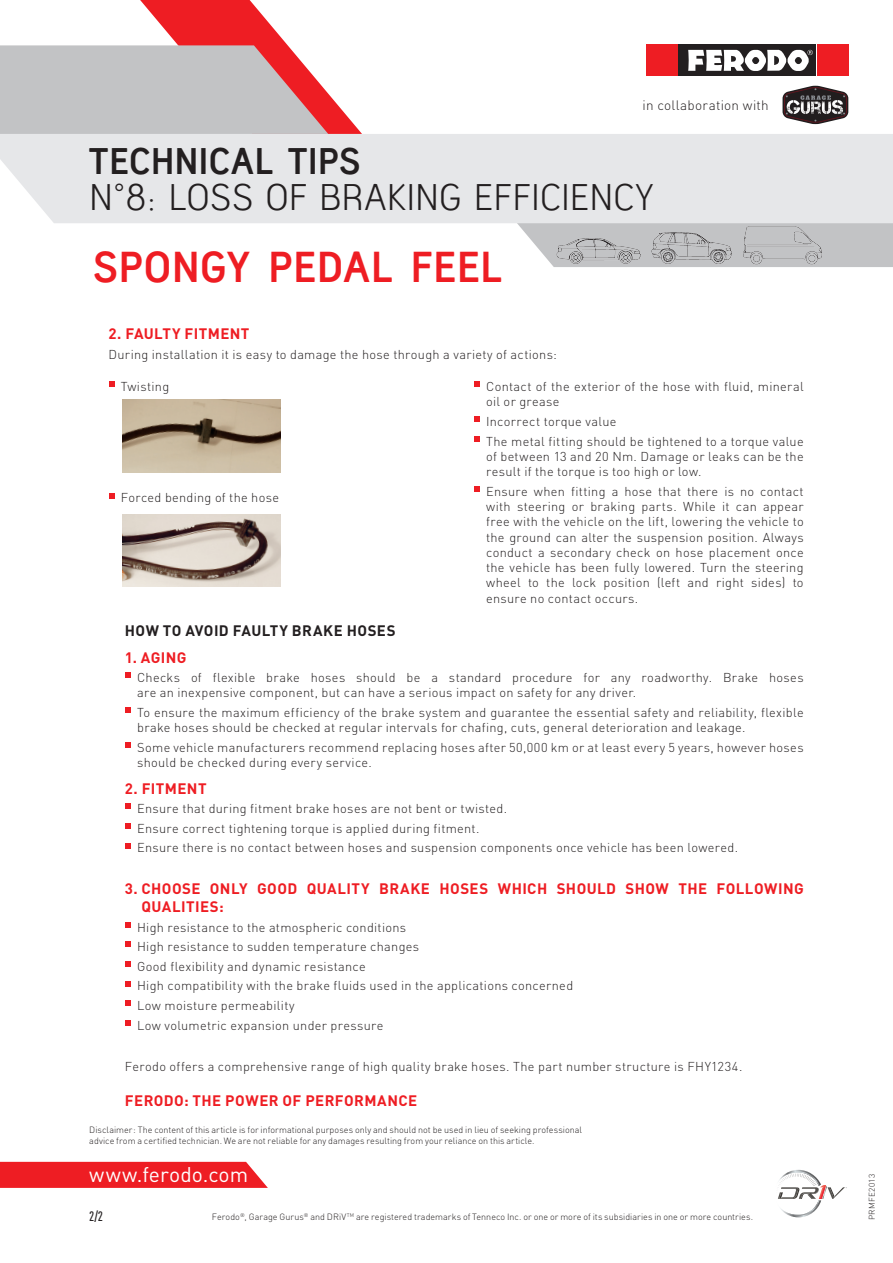
<style>
.page{position:relative;width:893px;height:1263px;background:#fff}
.page>*{position:absolute;margin:0;border:0;box-sizing:border-box;transform-origin:0 0}
.t1{font:700 42px "Antagometrica BT";letter-spacing:.005em;color:#ee1d23}
.t2{font:36px "Antagometrica BT Light";letter-spacing:.005em;color:#231f20}
.t3{font:700 36px "Antagometrica BT";letter-spacing:.01em;color:#231f20}
.Tekst{font:21px "DIN Pro";color:#fff}
.t4{font:700 15px/18px "DIN Pro";letter-spacing:.03em;color:#ee1d23}
.t5{font:700 15px "DIN Pro";letter-spacing:.025em;color:#231f20}
.t6{font:300 13.5px "DIN Pro";letter-spacing:.02em;color:#231f20}
.t7{font:500 condensed 13.5px "DIN Pro";color:#231f20}
.t8{font:300 12.75px/15.3px "DIN Pro";letter-spacing:.025em;color:#231f20}
.t9{font:300 9px/10.8px "DIN Pro";color:#231f20}
.CTL_text{font:300 8.25px "DIN Pro";letter-spacing:.04em;color:#231f20}
</style>
<div class="page">
<div style="left:678px;top:45px;width:138px;height:31px;background:#231f20"></div>
<div style="left:646px;top:45px;width:32px;height:31px;background:#ee1d23"></div>
<div style="left:817px;top:45px;width:31px;height:31px;background:#ee1d23"></div>
<svg style="left:688px;top:50px;width:125px;height:21px"></svg>
<svg style="left:0;top:0;width:362px;height:134px"></svg>
<div style="left:831px;top:223px;width:62px;height:44px;background:#c2c3c5"></div>
<div style="left:0;top:134px;width:893px;height:89px;background:#e6e7e9"></div>
<img style="left:497px;top:208px;width:153px;height:59px">
<img style="left:646px;top:220px;width:32px;height:47px">
<img style="left:678px;top:220px;width:153px;height:47px">
<svg style="left:782px;top:86px;width:66px;height:38px"></svg>
<svg style="left:778px;top:1170px;width:69px;height:47px"></svg>
<svg style="left:109px;top:381px;width:5px;height:6px"></svg>
<svg style="left:109px;top:493px;width:5px;height:6px"></svg>
<svg style="left:474px;top:381px;width:6px;height:6px"></svg>
<svg style="left:474px;top:416px;width:6px;height:6px"></svg>
<svg style="left:474px;top:436px;width:6px;height:6px"></svg>
<svg style="left:474px;top:486px;width:6px;height:6px"></svg>
<img style="left:123px;top:399px;width:157px;height:73px">
<img style="left:123px;top:515px;width:157px;height:72px">
<svg style="left:125px;top:672px;width:6px;height:6px"></svg>
<svg style="left:125px;top:707px;width:6px;height:6px"></svg>
<svg style="left:125px;top:742px;width:6px;height:6px"></svg>
<svg style="left:125px;top:803px;width:6px;height:6px"></svg>
<svg style="left:125px;top:823px;width:6px;height:6px"></svg>
<svg style="left:125px;top:843px;width:6px;height:5px"></svg>
<svg style="left:125px;top:922px;width:6px;height:6px"></svg>
<svg style="left:125px;top:941px;width:6px;height:6px"></svg>
<svg style="left:125px;top:961px;width:6px;height:6px"></svg>
<svg style="left:125px;top:981px;width:6px;height:5px"></svg>
<svg style="left:125px;top:1000px;width:6px;height:6px"></svg>
<svg style="left:125px;top:1020px;width:6px;height:6px"></svg>
<svg style="left:0;top:1162px;width:268px;height:26px;background:#ee272c"></svg>
<p class="t6" style="left:643px;top:96px;width:128px">in collaboration with</p>
<h2 class="t3" style="left:89px;top:139px;width:273px">TECHNICAL TIPS</h2>
<h2 class="t2" style="left:89px;top:175px;width:566px">N°8: LOSS OF BRAKING EFFICIENCY</h2>
<h1 class="t1" style="left:94px;top:242px;width:409px">SPONGY PEDAL FEEL</h1>
<p class="t4" style="left:109px;top:324px;width:142px">2. FAULTY FITMENT</p>
<p class="t8" style="left:109px;top:346px;width:450px">During installation it is easy to damage the hose through a variety of actions:</p>
<p class="t8" style="left:121px;top:378px;width:50px">Twisting</p>
<p class="t8" style="left:486px;top:378px;width:319px">Contact of the exterior of the hose with fluid, mineral oil or grease</p>
<p class="t8" style="left:486px;top:413px;width:132px">Incorrect torque value</p>
<p class="t8" style="left:486px;top:433px;width:319px;text-align:justify">The metal fitting should be tightened to a torque value of between 13 and 20 Nm. Damage or leaks can be the result if the torque is too high or low.</p>
<p class="t8" style="left:486px;top:483px;width:319px;text-align:justify">Ensure when fitting a hose that there is no contact with steering or braking parts. While it can appear free with the vehicle on the lift, lowering the vehicle to the ground can alter the suspension position. Always conduct a secondary check on hose placement once the vehicle has been fully lowered. Turn the steering wheel to the lock position (left and right sides) to ensure no contact occurs.</p>
<p class="t8" style="left:121px;top:490px;width:160px">Forced bending of the hose</p>
<p class="t5" style="left:125px;top:620px;width:272px">HOW TO AVOID FAULTY BRAKE HOSES</p>
<p class="t4" style="left:125px;top:648px;width:63px">1. AGING</p>
<p class="t8" style="left:137px;top:669px;width:668px">Checks of flexible brake hoses should be a standard procedure for any roadworthy. Brake hoses are an inexpensive component, but can have a serious impact on safety for any driver.</p>
<p class="t8" style="left:137px;top:704px;width:668px">To ensure the maximum efficiency of the brake system and guarantee the essential safety and reliability, flexible brake hoses should be checked at regular intervals for chafing, cuts, general deterioration and leakage.</p>
<p class="t8" style="left:137px;top:739px;width:668px">Some vehicle manufacturers recommend replacing hoses after 50,000 km or at least every 5 years, however hoses should be checked during every service.</p>
<p class="t4" style="left:125px;top:779px;width:83px">2. FITMENT</p>
<p class="t8" style="left:137px;top:800px;width:371px">Ensure that during fitment brake hoses are not bent or twisted.</p>
<p class="t8" style="left:137px;top:820px;width:344px">Ensure correct tightening torque is applied during fitment.</p>
<p class="t8" style="left:137px;top:839px;width:602px">Ensure there is no contact between hoses and suspension components once vehicle has been lowered.</p>
<p class="t4" style="left:142px;top:879px;width:663px;text-indent:-17px">3. CHOOSE ONLY GOOD QUALITY BRAKE HOSES WHICH SHOULD SHOW THE FOLLOWING<br>QUALITIES:</p>
<p class="t8" style="left:137px;top:919px;width:271px">High resistance to the atmospheric conditions</p>
<p class="t8" style="left:137px;top:938px;width:284px">High resistance to sudden temperature changes</p>
<p class="t8" style="left:137px;top:958px;width:230px">Good flexibility and dynamic resistance</p>
<p class="t8" style="left:137px;top:978px;width:438px">High compatibility with the brake fluids used in the applications concerned</p>
<p class="t8" style="left:137px;top:997px;width:159px">Low moisture permeability</p>
<p class="t8" style="left:137px;top:1017px;width:248px">Low volumetric expansion under pressure</p>
<p class="t8" style="left:125px;top:1058px;width:619px">Ferodo offers a comprehensive range of high quality brake hoses. The part number structure is FHY1234.</p>
<p class="t4" style="left:125px;top:1091px;width:294px">FERODO: THE POWER OF PERFORMANCE</p>
<p class="t9" style="left:89px;top:1124px;width:494px">Disclaimer: The content of this article is for informational purposes only and should not be used in lieu of seeking professional advice from a certified technician. We are not reliable for any damages resulting from your reliance on this article.</p>
<p class="Tekst" style="left:89px;top:1160px;width:160px">www.ferodo.com</p>
<p class="t7" style="left:89px;top:1208px;width:15px">2/2</p>
<p class="t9" style="left:212px;top:1211px;width:543px">Ferodo<sup>®</sup>, Garage Gurus<sup>®</sup> and DRiV<sup>TM</sup> are registered trademarks of Tenneco Inc. or one or more of its subsidiaries in one or more countries.</p>
<p class="CTL_text" style="left:866px;top:1220px;width:48px;rotate:-90deg">PRMFE2013</p>
</div>
